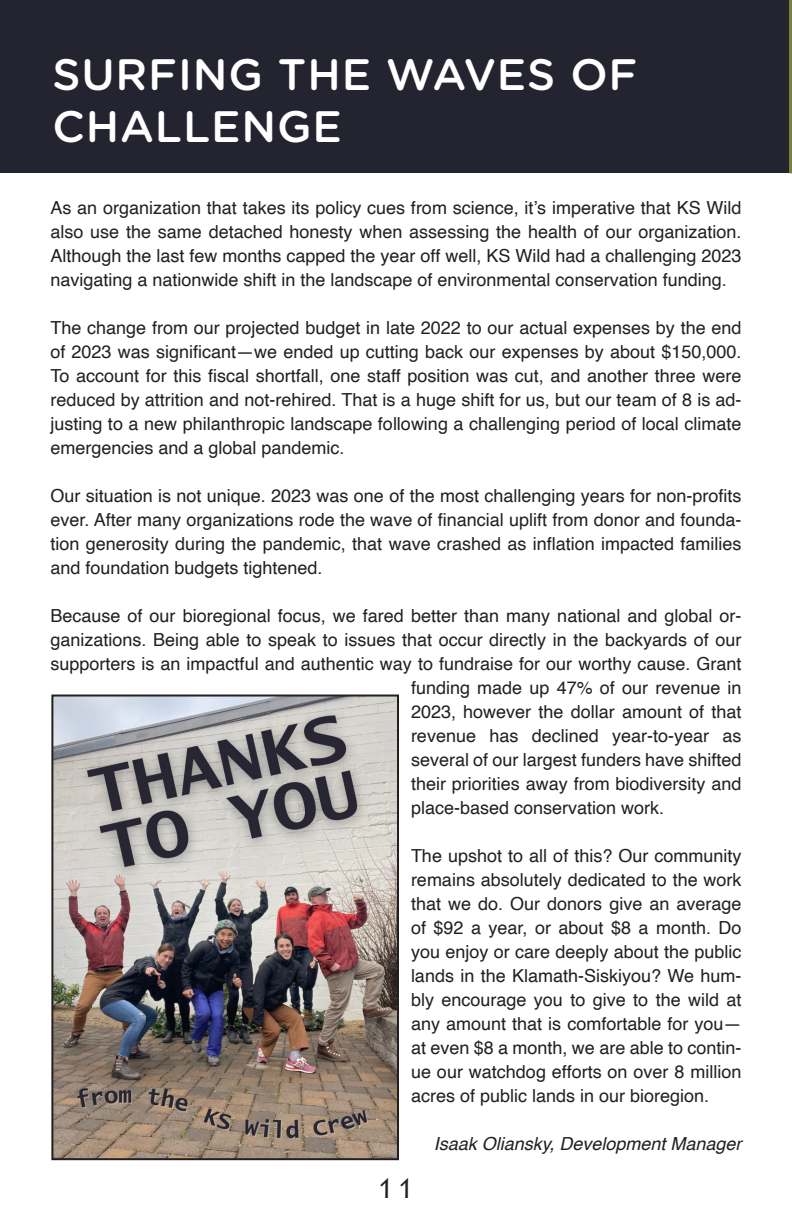
<style>
.page{position:relative;width:792px;height:1224px;background:#fff}
.page>*{position:absolute;margin:0;border:0;box-sizing:border-box;transform-origin:0 0}
.t1{font:500 44px "Gotham Rounded";letter-spacing:.02em;color:#fff}
.t2{font:28px "Lithos Pro";color:#231f20}
.t3{font:18px/24px "Helvetica";color:#231f20;text-align:justify}
.t4{font:italic 18px "Helvetica";color:#231f20}
</style>
<div class="page">
<div style="left:0;top:0;width:792px;height:172px;background:#242431"></div>
<svg style="left:789px;top:0;width:3px;height:173px"></svg>
<img style="left:54px;top:698px;width:342px;height:459px">
<div style="left:51px;top:695px;width:348px;height:465px;border:2px solid #231f20"></div>
<p class="t1" style="left:52px;top:43px;width:587px">SURFING THE WAVES OF</p>
<p class="t1" style="left:52px;top:95px;width:291px">CHALLENGE</p>
<p class="t3" style="left:50px;top:196px;width:693px">As an organization that takes its policy cues from science, it’s imperative that KS Wild also use the same detached honesty when assessing the health of our organization.<br>Although the last few months capped the year off well, KS Wild had a challenging 2023 navigating a nationwide shift in the landscape of environmental conservation funding.</p>
<p class="t3" style="left:50px;top:316px;width:693px">The change from our projected budget in late 2022 to our actual expenses by the end of 2023 was significant—we ended up cutting back our expenses by about $150,000.<br>To account for this fiscal shortfall, one staff position was cut, and another three were reduced by attrition and not-rehired. That is a huge shift for us, but our team of 8 is ad&shy;justing to a new philanthropic landscape following a challenging period of local climate emergencies and a global pandemic.</p>
<p class="t3" style="left:50px;top:484px;width:693px">Our situation is not unique. 2023 was one of the most challenging years for non-profits ever. After many organizations rode the wave of financial uplift from donor and founda&shy;tion generosity during the pandemic, that wave crashed as inflation impacted families and foundation budgets tightened.</p>
<p class="t3" style="left:50px;top:604px;width:693px">Because of our bioregional focus, we fared better than many national and global or-</p>
<p class="t3" style="left:50px;top:628px;width:693px">ganizations. Being able to speak to issues that occur directly in the backyards of our</p>
<p class="t3" style="left:50px;top:652px;width:693px">supporters is an impactful and authentic way to fundraise for our worthy cause. Grant</p>
<p class="t3" style="left:411px;top:676px;width:332px">funding made up 47% of our revenue in</p>
<p class="t3" style="left:411px;top:700px;width:332px">2023, however the dollar amount of that</p>
<p class="t3" style="left:411px;top:724px;width:332px">revenue has declined year-to-year as</p>
<p class="t3" style="left:411px;top:748px;width:332px">several of our largest funders have shifted</p>
<p class="t3" style="left:411px;top:772px;width:332px">their priorities away from biodiversity and</p>
<p class="t3" style="left:411px;top:796px;width:255px">place-based conservation work.</p>
<p class="t3" style="left:411px;top:844px;width:332px">The upshot to all of this? Our community remains absolutely dedicated to the work that we do. Our donors give an average of $92 a year, or about $8 a month. Do you enjoy or care deeply about the public lands in the Klamath-Siskiyou? We hum&shy;bly encourage you to give to the wild at any amount that is comfortable for you— at even $8 a month, we are able to contin&shy;ue our watchdog efforts on over 8 million acres of public lands in our bioregion.</p>
<p class="t4" style="left:434px;top:1129px;width:309px">Isaak Oliansky, Development Manager</p>
<p class="t2" style="left:376px;top:1173px;width:41px">11</p>
</div>
